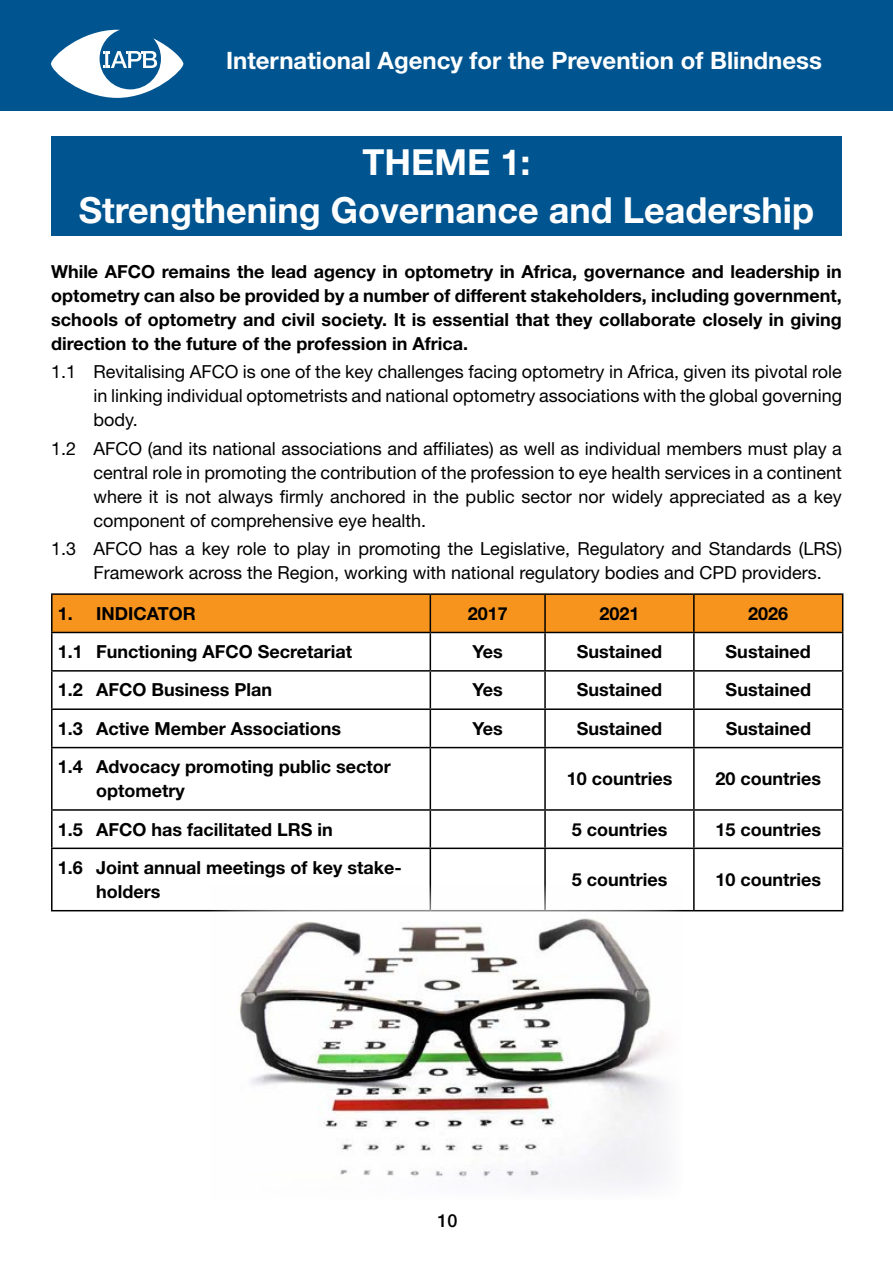
<style>
.page{position:relative;width:893px;height:1263px;background:#fff}
.page>*{position:absolute;margin:0;border:0;box-sizing:border-box;transform-origin:0 0}
.t1{font:700 36px/48.8px "Helvetica Neue LT Std";color:#fff;text-align:center}
.t2{font:700 24px "Helvetica Neue LT Std";color:#fff}
.t3{font:700 18px/24px "Helvetica Neue LT Std";color:#000}
.t4{font:18px/24px "Helvetica Neue LT Std";color:#000;text-align:justify}
.t5{font:500 18px "Helvetica Neue LT Std";color:#000}
</style>
<div class="page">
<div style="left:0;top:0;width:893px;height:111px;background:#005591"></div>
<svg style="left:51px;top:30px;width:132px;height:68px"></svg>
<div style="left:51px;top:136px;width:791px;height:100px;background:#005591"></div>
<div style="left:53px;top:595px;width:789px;height:37px;background:#f7941e"></div>
<svg style="left:53px;top:633px;width:789px;height:277px"></svg>
<hr style="left:51px;top:593px;width:379px;height:2px;background:#000">
<hr style="left:51px;top:595px;width:2px;height:37px;background:#000">
<hr style="left:430px;top:593px;width:115px;height:2px;background:#000">
<hr style="left:430px;top:595px;width:1px;height:37px;background:#000">
<hr style="left:545px;top:593px;width:149px;height:2px;background:#000">
<hr style="left:544px;top:595px;width:2px;height:37px;background:#000">
<hr style="left:694px;top:593px;width:149px;height:2px;background:#000">
<hr style="left:693px;top:595px;width:2px;height:37px;background:#000">
<hr style="left:842px;top:595px;width:1px;height:37px;background:#000">
<hr style="left:51px;top:632px;width:379px;height:1px;background:#000">
<hr style="left:51px;top:633px;width:2px;height:37px;background:#000">
<hr style="left:430px;top:632px;width:115px;height:1px;background:#000">
<hr style="left:430px;top:633px;width:1px;height:37px;background:#000">
<hr style="left:545px;top:632px;width:149px;height:1px;background:#000">
<hr style="left:544px;top:633px;width:2px;height:37px;background:#000">
<hr style="left:694px;top:632px;width:149px;height:1px;background:#000">
<hr style="left:693px;top:633px;width:2px;height:37px;background:#000">
<hr style="left:842px;top:633px;width:1px;height:37px;background:#000">
<hr style="left:51px;top:670px;width:379px;height:2px;background:#000">
<hr style="left:51px;top:672px;width:2px;height:36px;background:#000">
<hr style="left:430px;top:670px;width:115px;height:2px;background:#000">
<hr style="left:430px;top:672px;width:1px;height:36px;background:#000">
<hr style="left:545px;top:670px;width:149px;height:2px;background:#000">
<hr style="left:544px;top:672px;width:2px;height:36px;background:#000">
<hr style="left:694px;top:670px;width:149px;height:2px;background:#000">
<hr style="left:693px;top:672px;width:2px;height:36px;background:#000">
<hr style="left:842px;top:672px;width:1px;height:36px;background:#000">
<hr style="left:51px;top:708px;width:379px;height:2px;background:#000">
<hr style="left:51px;top:710px;width:2px;height:37px;background:#000">
<hr style="left:430px;top:708px;width:115px;height:2px;background:#000">
<hr style="left:430px;top:710px;width:1px;height:37px;background:#000">
<hr style="left:545px;top:708px;width:149px;height:2px;background:#000">
<hr style="left:544px;top:710px;width:2px;height:37px;background:#000">
<hr style="left:694px;top:708px;width:149px;height:2px;background:#000">
<hr style="left:693px;top:710px;width:2px;height:37px;background:#000">
<hr style="left:842px;top:710px;width:1px;height:37px;background:#000">
<hr style="left:51px;top:747px;width:379px;height:1px;background:#000">
<hr style="left:51px;top:748px;width:2px;height:61px;background:#000">
<hr style="left:430px;top:747px;width:115px;height:1px;background:#000">
<hr style="left:430px;top:748px;width:1px;height:61px;background:#000">
<hr style="left:545px;top:747px;width:149px;height:1px;background:#000">
<hr style="left:544px;top:748px;width:2px;height:61px;background:#000">
<hr style="left:694px;top:747px;width:149px;height:1px;background:#000">
<hr style="left:693px;top:748px;width:2px;height:61px;background:#000">
<hr style="left:842px;top:748px;width:1px;height:61px;background:#000">
<hr style="left:51px;top:809px;width:379px;height:2px;background:#000">
<hr style="left:51px;top:811px;width:2px;height:36px;background:#000">
<hr style="left:430px;top:809px;width:115px;height:2px;background:#000">
<hr style="left:430px;top:811px;width:1px;height:36px;background:#000">
<hr style="left:545px;top:809px;width:149px;height:2px;background:#000">
<hr style="left:544px;top:811px;width:2px;height:36px;background:#000">
<hr style="left:694px;top:809px;width:149px;height:2px;background:#000">
<hr style="left:693px;top:811px;width:2px;height:36px;background:#000">
<hr style="left:842px;top:811px;width:1px;height:36px;background:#000">
<hr style="left:51px;top:847px;width:379px;height:2px;background:#000">
<hr style="left:51px;top:849px;width:2px;height:61px;background:#000">
<hr style="left:430px;top:847px;width:115px;height:2px;background:#000">
<hr style="left:430px;top:849px;width:1px;height:61px;background:#000">
<hr style="left:545px;top:847px;width:149px;height:2px;background:#000">
<hr style="left:544px;top:849px;width:2px;height:61px;background:#000">
<hr style="left:694px;top:847px;width:149px;height:2px;background:#000">
<hr style="left:693px;top:849px;width:2px;height:61px;background:#000">
<hr style="left:842px;top:849px;width:1px;height:61px;background:#000">
<hr style="left:51px;top:910px;width:379px;height:1px;background:#000">
<hr style="left:545px;top:910px;width:149px;height:1px;background:#000">
<hr style="left:694px;top:910px;width:149px;height:1px;background:#000">
<img style="left:210px;top:885px;width:473px;height:301px">
<h2 class="t2" style="left:226px;top:46px;width:597px">International Agency for the Prevention of Blindness</h2>
<h1 class="t1" style="left:79px;top:137px;width:737px">THEME 1:<br>Strengthening Governance and Leadership</h1>
<p class="t3" style="left:51px;top:259px;width:792px;text-align:justify">While AFCO remains the lead agency in optometry in Africa, governance and leadership in optometry can also be provided by a number of different stakeholders, including government, schools of optometry and civil society. It is essential that they collaborate closely in giving direction to the future of the profession in Africa.</p>
<p class="t4" style="left:94px;top:360px;width:750px;text-indent:-43px">1.1 Revitalising AFCO is one of the key challenges facing optometry in Africa, given its pivotal role in linking individual optometrists and national optometry associations with the global governing body.</p>
<p class="t4" style="left:94px;top:436px;width:750px;text-indent:-43px">1.2 AFCO (and its national associations and affiliates) as well as individual members must play a central role in promoting the contribution of the profession to eye health services in a continent where it is not always firmly anchored in the public sector nor widely appreciated as a key component of comprehensive eye health.</p>
<p class="t4" style="left:94px;top:536px;width:750px;text-indent:-43px">1.3 AFCO has a key role to play in promoting the Legislative, Regulatory and Standards (LRS)<br>Framework across the Region, working with national regulatory bodies and CPD providers.</p>
<p class="t3" style="left:58px;top:601px;width:139px">1. INDICATOR</p>
<p class="t3" style="left:468px;top:601px;width:42px">2017</p>
<p class="t3" style="left:599px;top:601px;width:42px">2021</p>
<p class="t3" style="left:748px;top:601px;width:42px">2026</p>
<p class="t3" style="left:58px;top:639px;width:296px">1.1 Functioning AFCO Secretariat</p>
<p class="t3" style="left:472px;top:639px;width:32px">Yes</p>
<p class="t3" style="left:577px;top:639px;width:87px">Sustained</p>
<p class="t3" style="left:726px;top:639px;width:87px">Sustained</p>
<p class="t3" style="left:58px;top:678px;width:216px">1.2 AFCO Business Plan</p>
<p class="t3" style="left:472px;top:678px;width:32px">Yes</p>
<p class="t3" style="left:577px;top:678px;width:87px">Sustained</p>
<p class="t3" style="left:726px;top:678px;width:87px">Sustained</p>
<p class="t3" style="left:58px;top:716px;width:285px">1.3 Active Member Associations</p>
<p class="t3" style="left:473px;top:716px;width:32px">Yes</p>
<p class="t3" style="left:577px;top:716px;width:87px">Sustained</p>
<p class="t3" style="left:726px;top:716px;width:87px">Sustained</p>
<p class="t3" style="left:96px;top:754px;width:296px;text-indent:-38px">1.4 Advocacy promoting public sector optometry</p>
<p class="t3" style="left:567px;top:766px;width:107px">10 countries</p>
<p class="t3" style="left:715px;top:766px;width:107px">20 countries</p>
<p class="t3" style="left:58px;top:817px;width:276px">1.5 AFCO has facilitated LRS in</p>
<p class="t3" style="left:572px;top:817px;width:97px">5 countries</p>
<p class="t3" style="left:715px;top:817px;width:107px">15 countries</p>
<p class="t3" style="left:96px;top:855px;width:307px;text-indent:-38px">1.6 Joint annual meetings of key stake&shy;holders</p>
<p class="t3" style="left:572px;top:867px;width:97px">5 countries</p>
<p class="t3" style="left:715px;top:867px;width:107px">10 countries</p>
<p class="t5" style="left:438px;top:1210px;width:22px">10</p>
</div>
